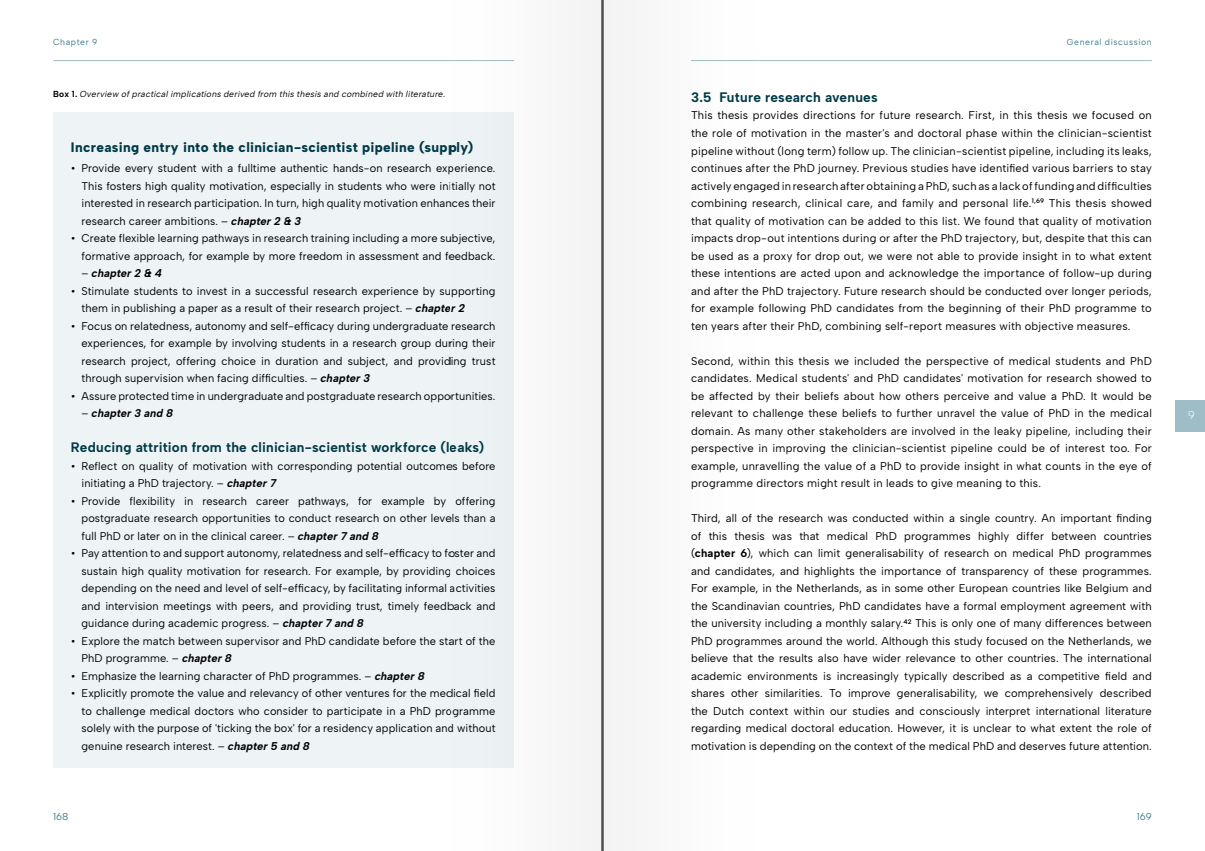
<style>
.page{position:relative;width:1205px;height:851px;background:#fff}
.page>*{position:absolute;margin:0;border:0;box-sizing:border-box;transform-origin:0 0}
.t1{font:700 13.75px "Albert Sans";letter-spacing:.01em;color:#003a46}
.t2{font:800 13.75px "Albert Sans";letter-spacing:.02em;color:#003a46}
.t3{font:11.25px/17.5px "Albert Sans";letter-spacing:.01em;color:#000;text-align:justify}
.t4{font:italic 700 11.25px "Albert Sans";letter-spacing:.01em;color:#000}
.t5{font:300 11.25px "Albert Sans";color:#fff}
.t6{font:10px "Albert Sans";letter-spacing:.005em;color:#3f7f8d}
.t7{font:italic 8.75px "Albert Sans";letter-spacing:.025em;color:#000}
.t8{font:8.75px "Albert Sans";letter-spacing:.07em;color:#3f7f8d}
.s1{font-weight:700;font-style:normal}
.s2{font-weight:700;font-style:italic}
.s3{font-weight:400;font-style:normal}
.s4{font-weight:700}
</style>
<div class="page">
<hr style="left:53px;top:60px;width:461px;height:1px;background:#9ebdc6">
<hr style="left:691px;top:60px;width:461px;height:1px;background:#9ebdc6">
<div style="left:53px;top:112px;width:460px;height:655px;background:#eef4f6"></div>
<div style="left:1175px;top:400px;width:30px;height:32px;background:#9ebdc6"></div>
<div style="left:450px;top:0;width:152px;height:850px;background:#f5f5f5"></div>
<div style="left:602px;top:0;width:153px;height:850px;background:#f9f9f9"></div>
<hr style="left:601px;top:0;width:3px;height:850px;background:#575756">
<p class="t8" style="left:53px;top:37px;width:46px">Chapter 9</p>
<p class="t7" style="left:53px;top:89px;width:394px"><span class="s1">Box 1.</span> Overview of practical implications derived from this thesis and combined with literature.</p>
<p class="t2" style="left:71px;top:139px;width:404px">Increasing entry into the clinician-scientist pipeline (supply)</p>
<p class="t3" style="left:81px;top:159px;width:415px;text-indent:-11px">• Provide every student with a fulltime authentic hands-on research experience.<br>This fosters high quality motivation, especially in students who were initially not interested in research participation. In turn, high quality motivation enhances their research career ambitions. – <span class="s2">chapter 2 &amp; 3</span></p>
<p class="t3" style="left:71px;top:229px;width:426px;text-align:right">• Create flexible learning pathways in research training including a more subjective, formative approach, for example by more freedom in assessment and feedback.</p>
<p class="t4" style="left:81px;top:266px;width:82px"><span class="s3">–</span> chapter 2 &amp; 4</p>
<p class="t3" style="left:81px;top:282px;width:415px;text-indent:-11px">• Stimulate students to invest in a successful research experience by supporting them in publishing a paper as a result of their research project. – <span class="s2">chapter 2</span></p>
<p class="t3" style="left:81px;top:317px;width:415px;text-indent:-11px">• Focus on relatedness, autonomy and self-efficacy during undergraduate research experiences, for example by involving students in a research group during their research project, offering choice in duration and subject, and providing trust through supervision when facing difficulties. – <span class="s2">chapter 3</span></p>
<p class="t3" style="left:71px;top:387px;width:426px">• Assure protected time in undergraduate and postgraduate research opportunities.</p>
<p class="t4" style="left:81px;top:406px;width:93px"><span class="s3">–</span> chapter 3 and 8</p>
<p class="t1" style="left:71px;top:439px;width:415px">Reducing attrition from the clinician-scientist workforce (leaks)</p>
<p class="t3" style="left:81px;top:457px;width:415px;text-indent:-11px">• Reflect on quality of motivation with corresponding potential outcomes before initiating a PhD trajectory. – <span class="s2">chapter 7</span></p>
<p class="t3" style="left:81px;top:492px;width:415px;text-indent:-11px">• Provide flexibility in research career pathways, for example by offering postgraduate research opportunities to conduct research on other levels than a full PhD or later on in the clinical career. – <span class="s2">chapter 7 and 8</span></p>
<p class="t3" style="left:81px;top:544px;width:415px;text-indent:-11px">• Pay attention to and support autonomy, relatedness and self-efficacy to foster and sustain high quality motivation for research. For example, by providing choices depending on the need and level of self-efficacy, by facilitating informal activities and intervision meetings with peers, and providing trust, timely feedback and guidance during academic progress. – <span class="s2">chapter 7 and 8</span></p>
<p class="t3" style="left:81px;top:632px;width:415px;text-indent:-11px">• Explore the match between supervisor and PhD candidate before the start of the<br>PhD programme. – <span class="s2">chapter 8</span></p>
<p class="t3" style="left:71px;top:667px;width:355px">• Emphasize the learning character of PhD programmes. – <span class="s2">chapter 8</span></p>
<p class="t3" style="left:81px;top:684px;width:415px;text-indent:-11px">• Explicitly promote the value and relevancy of other ventures for the medical field to challenge medical doctors who consider to participate in a PhD programme solely with the purpose of 'ticking the box' for a residency application and without genuine research interest. – <span class="s2">chapter 5 and 8</span></p>
<p class="t8" style="left:1067px;top:37px;width:86px">General discussion</p>
<p class="t1" style="left:691px;top:89px;width:188px">3.5 Future research avenues</p>
<p class="t3" style="left:691px;top:107px;width:462px">This thesis provides directions for future research. First, in this thesis we focused on the role of motivation in the master's and doctoral phase within the clinician-scientist pipeline without (long term) follow up. The clinician-scientist pipeline, including its leaks, continues after the PhD journey. Previous studies have identified various barriers to stay actively engaged in research after obtaining a PhD, such as a lack of funding and difficulties combining research, clinical care, and family and personal life.<sup>1,69</sup> This thesis showed that quality of motivation can be added to this list. We found that quality of motivation impacts drop-out intentions during or after the PhD trajectory, but, despite that this can be used as a proxy for drop out, we were not able to provide insight in to what extent these intentions are acted upon and acknowledge the importance of follow-up during and after the PhD trajectory. Future research should be conducted over longer periods, for example following PhD candidates from the beginning of their PhD programme to ten years after their PhD, combining self-report measures with objective measures.</p>
<p class="t3" style="left:691px;top:352px;width:462px">Second, within this thesis we included the perspective of medical students and PhD candidates. Medical students' and PhD candidates' motivation for research showed to be affected by their beliefs about how others perceive and value a PhD. It would be relevant to challenge these beliefs to further unravel the value of PhD in the medical domain. As many other stakeholders are involved in the leaky pipeline, including their perspective in improving the clinician-scientist pipeline could be of interest too. For example, unravelling the value of a PhD to provide insight in what counts in the eye of programme directors might result in leads to give meaning to this.</p>
<p class="t3" style="left:691px;top:509px;width:462px">Third, all of the research was conducted within a single country. An important finding of this thesis was that medical PhD programmes highly differ between countries (<span class="s4">chapter 6</span>), which can limit generalisability of research on medical PhD programmes and candidates, and highlights the importance of transparency of these programmes.<br>For example, in the Netherlands, as in some other European countries like Belgium and the Scandinavian countries, PhD candidates have a formal employment agreement with the university including a monthly salary.<sup>42</sup> This is only one of many differences between PhD programmes around the world. Although this study focused on the Netherlands, we believe that the results also have wider relevance to other countries. The international academic environments is increasingly typically described as a competitive field and shares other similarities. To improve generalisability, we comprehensively described the Dutch context within our studies and consciously interpret international literature regarding medical doctoral education. However, it is unclear to what extent the role of motivation is depending on the context of the medical PhD and deserves future attention.</p>
<p class="t6" style="left:53px;top:810px;width:17px">168</p>
<p class="t6" style="left:1137px;top:810px;width:16px">169</p>
<p class="t5" style="left:1188px;top:408px;width:8px">9</p>
</div>
